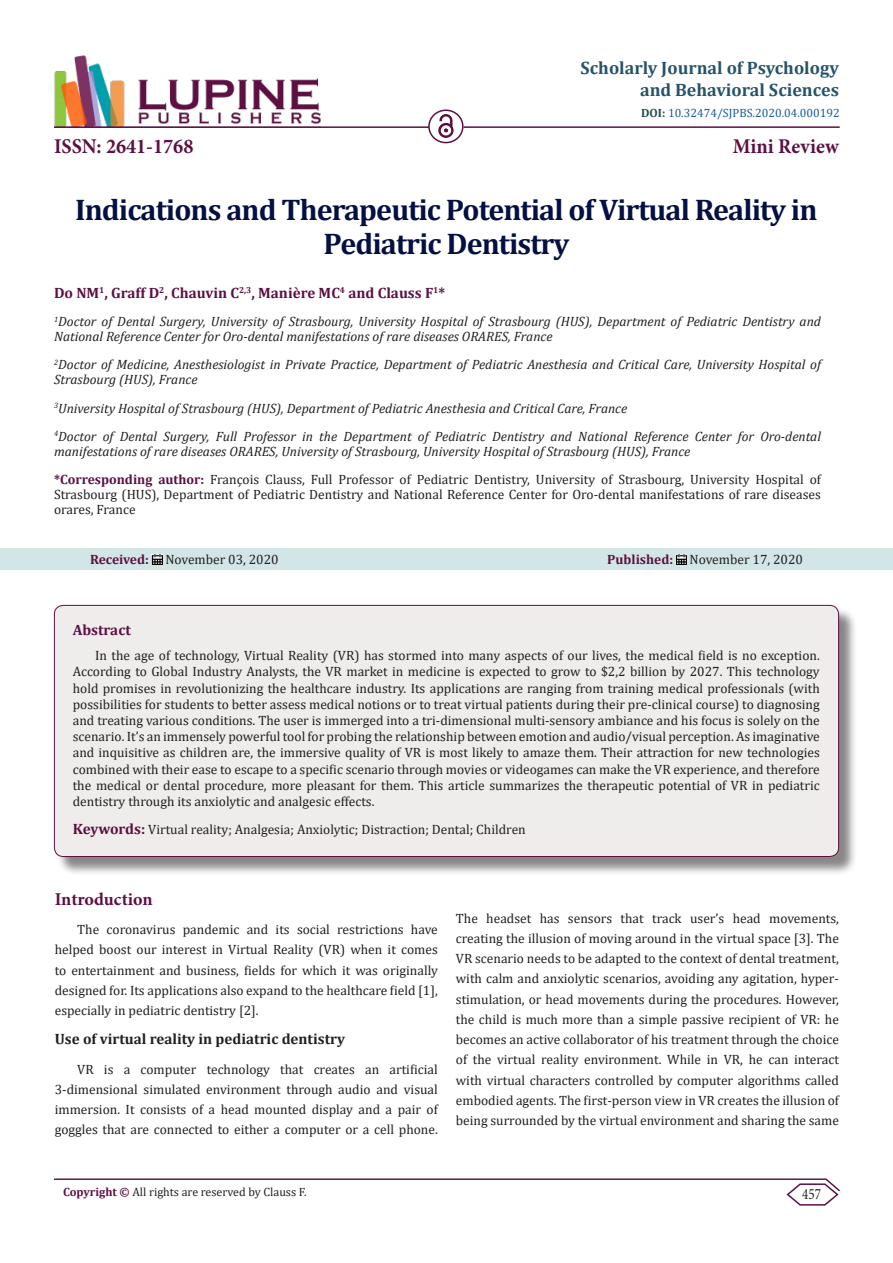
<style>
.page{position:relative;width:893px;height:1263px;background:#fff}
.page>*{position:absolute;margin:0;border:0;box-sizing:border-box;transform-origin:0 0}
.t1{font:700 30px/34.5px "Cambria";letter-spacing:-.03em;color:#041043;text-align:center}
.t2{font:700 21px "Minion Pro";color:#5c1043;scale:.96 1}
.t3{font:700 18px/21.6px "Cambria";color:#27536a;text-align:right}
.t4{font:700 18px "Minion Pro";letter-spacing:-.005em;color:#5c1043}
.t5{font:15.75px "Minion Pro";color:#231f20;scale:.83 1}
.t6{font:700 15px "Cambria";color:#5c1043}
.t7{font:700 15px "Cambria";color:#231f20}
.t8{font:13.5px/20.2px "Cambria";color:#231f20;text-align:justify}
.t9{font:italic 13.5px/15px "Cambria";color:#231f20}
.t10{font:12px "Cambria";color:#231f20}
.t11{font:12px "Cambria";color:#175d9e}
.s1{font-weight:700;color:#1e5050}
.s2{font-weight:700;color:#5c1043}
.s3{font-weight:700;font-size:15px;color:#5c1043}
</style>
<div class="page">
<img style="left:54px;top:55px;width:267px;height:71px">
<hr style="left:54px;top:126px;width:375px;height:2px;background:#5c1043">
<img style="left:438px;top:115px;width:15px;height:23px">
<div style="left:428px;top:109px;width:36px;height:34px;border:2px solid #5c1043;border-radius:50%"></div>
<hr style="left:464px;top:126px;width:376px;height:2px;background:#5c1043">
<hr style="left:54px;top:1178px;width:772px;height:2px;background:#5c1043">
<svg style="left:785px;top:1178px;width:55px;height:28px"></svg>
<div style="left:0;top:549px;width:893px;height:21px;background:#d2e6e6"></div>
<svg style="left:152px;top:554px;width:11px;height:11px"></svg>
<svg style="left:676px;top:554px;width:11px;height:11px"></svg>
<div style="left:56px;top:607px;width:802px;height:269px;background:#231f20;opacity:.54"></div>
<div style="left:54px;top:605px;width:785px;height:251px;background:#efedec;border-radius:9px"></div>
<div style="left:54px;top:605px;width:785px;height:252px;border:1px solid #5c1043;border-radius:9px"></div>
<p class="t3" style="left:580px;top:57px;width:260px">Scholarly Journal of Psychology and Behavioral Sciences</p>
<p class="t2" style="left:54px;top:131px;width:147px">ISSN: 2641-1768</p>
<p class="t11" style="left:641px;top:106px;width:200px"><span class="s1">DOI:</span> 10.32474/SJPBS.2020.04.000192</p>
<p class="t2" style="left:733px;top:131px;width:112px">Mini Review</p>
<p class="t1" style="left:75px;top:191px;width:744px">Indications and Therapeutic Potential of Virtual Reality in<br>Pediatric Dentistry</p>
<p class="t6" style="left:54px;top:283px;width:393px">Do NM<sup>1</sup>, Graff D<sup>2</sup>, Chauvin C<sup>2,3</sup>, Manière MC<sup>4</sup> and Clauss F<sup>1</sup>*</p>
<p class="t9" style="left:54px;top:314px;width:768px"><sup>1</sup>Doctor of Dental Surgery, University of Strasbourg, University Hospital of Strasbourg (HUS), Department of Pediatric Dentistry and<br>National Reference Center for Oro-dental manifestations of rare diseases ORARES, France</p>
<p class="t9" style="left:54px;top:357px;width:768px"><sup>2</sup>Doctor of Medicine, Anesthesiologist in Private Practice, Department of Pediatric Anesthesia and Critical Care, University Hospital of<br>Strasbourg (HUS), France</p>
<p class="t9" style="left:54px;top:400px;width:575px"><sup>3</sup>University Hospital of Strasbourg (HUS), Department of Pediatric Anesthesia and Critical Care, France</p>
<p class="t9" style="left:54px;top:428px;width:768px"><sup>4</sup>Doctor of Dental Surgery, Full Professor in the Department of Pediatric Dentistry and National Reference Center for Oro-dental manifestations of rare diseases ORARES, University of Strasbourg, University Hospital of Strasbourg (HUS), France</p>
<p class="t8" style="left:54px;top:471px;width:768px;line-height:15px"><span class="s2">*Corresponding author:</span> François Clauss, Full Professor of Pediatric Dentistry, University of Strasbourg, University Hospital of Strasbourg (HUS), Department of Pediatric Dentistry and National Reference Center for Oro-dental manifestations of rare diseases orares, France</p>
<p class="t8" style="left:90px;top:549px;width:190px"><span class="s2">Received:</span> November 03, 2020</p>
<p class="t8" style="left:607px;top:549px;width:197px"><span class="s2">Published:</span> November 17, 2020</p>
<p class="t6" style="left:73px;top:619px;width:60px">Abstract</p>
<p class="t8" style="left:73px;top:647px;width:749px;line-height:16.2px;text-indent:22px">In the age of technology, Virtual Reality (VR) has stormed into many aspects of our lives, the medical field is no exception.<br>According to Global Industry Analysts, the VR market in medicine is expected to grow to $2,2 billion by 2027. This technology hold promises in revolutionizing the healthcare industry. Its applications are ranging from training medical professionals (with possibilities for students to better assess medical notions or to treat virtual patients during their pre-clinical course) to diagnosing and treating various conditions. The user is immerged into a tri-dimensional multi-sensory ambiance and his focus is solely on the scenario. It’s an immensely powerful tool for probing the relationship between emotion and audio/visual perception. As imaginative and inquisitive as children are, the immersive quality of VR is most likely to amaze them. Their attraction for new technologies combined with their ease to escape to a specific scenario through movies or videogames can make the VR experience, and therefore the medical or dental procedure, more pleasant for them. This article summarizes the therapeutic potential of VR in pediatric dentistry through its anxiolytic and analgesic effects.</p>
<p class="t8" style="left:73px;top:819px;width:454px"><span class="s3">Keywords:</span> Virtual reality; Analgesia; Anxiolytic; Distraction; Dental; Children</p>
<p class="t4" style="left:55px;top:886px;width:99px">Introduction</p>
<p class="t8" style="left:55px;top:919px;width:385px;text-indent:22px">The coronavirus pandemic and its social restrictions have helped boost our interest in Virtual Reality (VR) when it comes to entertainment and business, fields for which it was originally designed for. Its applications also expand to the healthcare field [1], especially in pediatric dentistry [2].</p>
<p class="t7" style="left:55px;top:1029px;width:292px">Use of virtual reality in pediatric dentistry</p>
<p class="t8" style="left:55px;top:1059px;width:385px;text-indent:22px">VR is a computer technology that creates an artificial 3-dimensional simulated environment through audio and visual immersion. It consists of a head mounted display and a pair of goggles that are connected to either a computer or a cell phone.</p>
<p class="t8" style="left:456px;top:908px;width:385px">The headset has sensors that track user’s head movements, creating the illusion of moving around in the virtual space [3]. The VR scenario needs to be adapted to the context of dental treatment, with calm and anxiolytic scenarios, avoiding any agitation, hyper&shy;stimulation, or head movements during the procedures. However, the child is much more than a simple passive recipient of VR: he becomes an active collaborator of his treatment through the choice of the virtual reality environment. While in VR, he can interact with virtual characters controlled by computer algorithms called embodied agents. The first-person view in VR creates the illusion of being surrounded by the virtual environment and sharing the same</p>
<p class="t10" style="left:63px;top:1185px;width:245px"><span class="s2">Copyright ©</span> All rights are reserved by Clauss F.</p>
<p class="t5" style="left:802px;top:1184px;width:24px">457</p>
</div>
